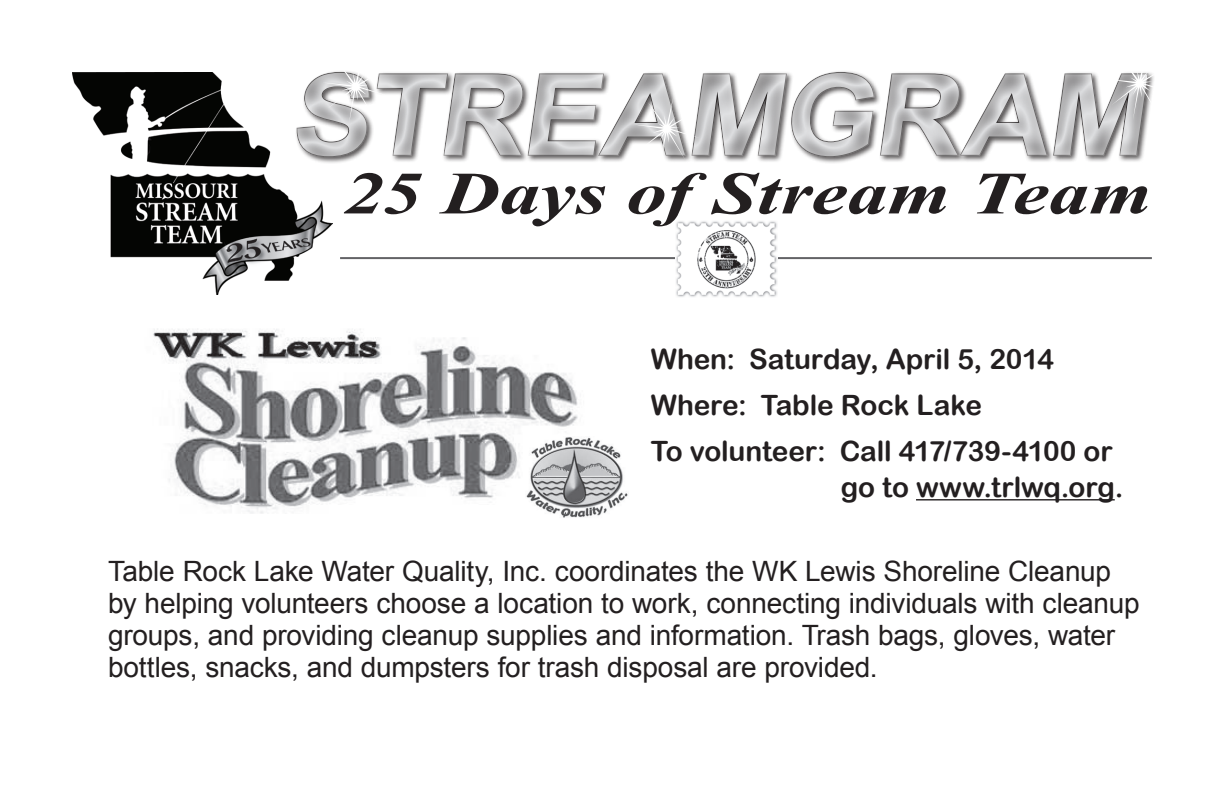
<style>
.page{position:relative;width:1224px;height:792px;background:#fff}
.page>*{position:absolute;margin:0;border:0;box-sizing:border-box;transform-origin:0 0}
.t1{font:700 112.4px "Arial Narrow";color:#dcdddf;scale:1.29 1}
.t2{font:italic 700 60px "Times New Roman";color:#231f20;scale:1.34 1}
.t3{font:28px/32px "Arial";letter-spacing:-.005em;color:#231f20}
.t4{font:28px "Arial Rounded MT Bold";letter-spacing:-.005em;color:#231f20}
</style>
<div class="page">
<img style="left:153px;top:328px;width:425px;height:186px">
<hr style="left:916px;top:499px;width:199px;height:2px;background:#231f20">
<hr style="left:340px;top:257px;width:812px;height:2px;background:#636366">
<img style="left:72px;top:72px;width:260px;height:222px">
<div style="left:259px;top:26px;width:965px;height:167px;background:#fff;opacity:.75"></div>
<svg style="left:322px;top:55px;width:67px;height:69px"></svg>
<svg style="left:633px;top:97px;width:67px;height:69px"></svg>
<img style="left:675px;top:221px;width:102px;height:76px">
<img style="left:525px;top:437px;width:103px;height:81px">
<svg style="left:1106px;top:51px;width:67px;height:69px"></svg>
<h1 class="t1" style="left:289px;top:30px;width:682px">STREAMGRAM</h1>
<p class="t2" style="left:344px;top:152px;width:605px">25 Days of Stream Team</p>
<p class="t4" style="left:651px;top:343px;width:405px">When: Saturday, April 5, 2014</p>
<p class="t4" style="left:651px;top:389px;width:333px">Where: Table Rock Lake</p>
<p class="t4" style="left:651px;top:435px;width:463px">To volunteer: Call 417/739-4100 or</p>
<p class="t4" style="left:841px;top:471px;width:284px">go to www.trlwq.org.</p>
<p class="t3" style="left:108px;top:555px;width:1033px">Table Rock Lake Water Quality, Inc. coordinates the WK Lewis Shoreline Cleanup by helping volunteers choose a location to work, connecting individuals with cleanup groups, and providing cleanup supplies and information. Trash bags, gloves, water bottles, snacks, and dumpsters for trash disposal are provided.</p>
</div>
